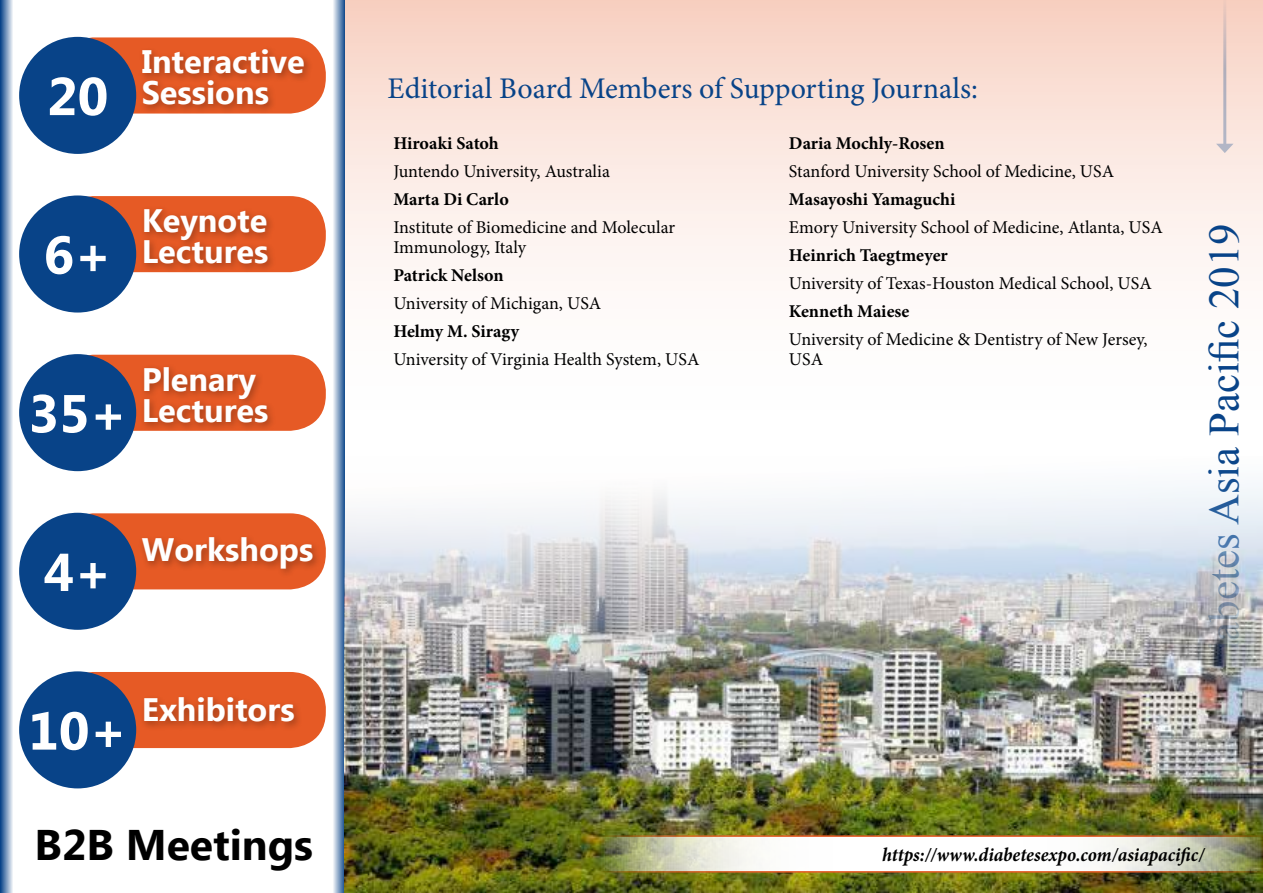
<style>
.page{position:relative;width:1263px;height:893px;background:#fff}
.page>*{position:absolute;margin:0;border:0;box-sizing:border-box;transform-origin:0 0}
.t1{font:700 53.25px "Ebrima";color:#fff}
.t2{font:42.75px "Times New Roman";color:#084388}
.t3{font:700 42.75px "Ebrima";color:#000}
.t4{font:700 32.4px/30.9px "Ebrima";color:#fff}
.t5{font:30px "Minion Pro";letter-spacing:-.005em;color:#084388}
.t6{font:italic 700 19.5px "Minion Pro";color:#000;scale:.95 1}
.t7{font:18px/19.5px "Minion Pro";color:#000}
.t8{font:700 18px "Minion Pro";color:#000}
</style>
<div class="page">
<svg style="left:345px;top:0;width:918px;height:274px"></svg>
<svg style="left:0;top:0;width:13px;height:893px"></svg>
<svg style="left:333px;top:0;width:12px;height:893px"></svg>
<hr style="left:1223px;top:0;width:3px;height:146px;background:#084388">
<svg style="left:1216px;top:144px;width:17px;height:9px"></svg>
<div style="left:58px;top:37px;width:268px;height:77px;background:#e65a25;border-radius:36px"></div>
<div style="left:19px;top:37px;width:117px;height:117px;background:#084388;border-radius:50%"></div>
<div style="left:138px;top:45px;width:176px;height:69px;background:#000;opacity:.3"></div>
<div style="left:58px;top:196px;width:268px;height:76px;background:#e65a25;border-radius:36px"></div>
<div style="left:19px;top:195px;width:117px;height:118px;background:#084388;border-radius:50%"></div>
<div style="left:140px;top:205px;width:137px;height:68px;background:#000;opacity:.3"></div>
<div style="left:58px;top:355px;width:268px;height:76px;background:#e65a25;border-radius:36px"></div>
<div style="left:19px;top:354px;width:117px;height:117px;background:#084388;border-radius:50%"></div>
<div style="left:140px;top:362px;width:137px;height:70px;background:#000;opacity:.3"></div>
<div style="left:58px;top:513px;width:268px;height:76px;background:#e65a25;border-radius:36px"></div>
<div style="left:19px;top:513px;width:117px;height:117px;background:#084388;border-radius:50%"></div>
<div style="left:138px;top:533px;width:184px;height:46px;background:#000;opacity:.3"></div>
<div style="left:58px;top:672px;width:268px;height:76px;background:#e65a25;border-radius:36px"></div>
<div style="left:19px;top:671px;width:117px;height:117px;background:#084388;border-radius:50%"></div>
<div style="left:140px;top:693px;width:164px;height:38px;background:#000;opacity:.3"></div>
<img style="left:345px;top:486px;width:918px;height:407px">
<svg style="left:597px;top:835px;width:666px;height:38px"></svg>
<h1 class="t1" style="left:47px;top:57px;width:63px">20</h1>
<h3 class="t4" style="left:142px;top:48px;width:165px">Interactive<br>Sessions</h3>
<h1 class="t1" style="left:44px;top:215px;width:70px">6+</h1>
<h3 class="t4" style="left:142px;top:207px;width:128px">Keynote<br>Lectures</h3>
<h1 class="t1" style="left:28px;top:374px;width:100px">35+</h1>
<h3 class="t4" style="left:142px;top:365px;width:128px">Plenary<br>Lectures</h3>
<h1 class="t1" style="left:44px;top:532px;width:70px">4+</h1>
<h3 class="t4" style="left:142px;top:536px;width:173px">Workshops</h3>
<h1 class="t1" style="left:28px;top:691px;width:100px">10+</h1>
<h3 class="t4" style="left:142px;top:696px;width:154px">Exhibitors</h3>
<h2 class="t3" style="left:35px;top:813px;width:280px">B2B Meetings</h2>
<h3 class="t5" style="left:387px;top:69px;width:592px">Editorial Board Members of Supporting Journals:</h3>
<p class="t8" style="left:393px;top:131px;width:107px">Hiroaki Satoh</p>
<p class="t7" style="left:393px;top:162px;width:218px">Juntendo University, Australia</p>
<p class="t8" style="left:393px;top:187px;width:117px">Marta Di Carlo</p>
<p class="t7" style="left:393px;top:218px;width:283px">Institute of Biomedicine and Molecular<br>Immunology, Italy</p>
<p class="t8" style="left:393px;top:262px;width:112px">Patrick Nelson</p>
<p class="t7" style="left:393px;top:293px;width:210px">University of Michigan, USA</p>
<p class="t8" style="left:393px;top:318px;width:127px">Helmy M. Siragy</p>
<p class="t7" style="left:393px;top:349px;width:308px">University of Virginia Health System, USA</p>
<p class="t8" style="left:789px;top:131px;width:157px">Daria Mochly-Rosen</p>
<p class="t7" style="left:789px;top:162px;width:327px">Stanford University School of Medicine, USA</p>
<p class="t8" style="left:789px;top:187px;width:168px">Masayoshi Yamaguchi</p>
<p class="t7" style="left:789px;top:218px;width:375px">Emory University School of Medicine, Atlanta, USA</p>
<p class="t8" style="left:789px;top:243px;width:160px">Heinrich Taegtmeyer</p>
<p class="t7" style="left:789px;top:274px;width:364px">University of Texas-Houston Medical School, USA</p>
<p class="t8" style="left:789px;top:299px;width:122px">Kenneth Maiese</p>
<p class="t7" style="left:789px;top:330px;width:360px">University of Medicine &amp; Dentistry of New Jersey,<br>USA</p>
<h2 class="t2" style="left:1195px;top:683px;width:461px;rotate:-90deg">Diabetes Asia Pacific 2019</h2>
<p class="t6" style="left:882px;top:841px;width:340px">https://www.diabetesexpo.com/asiapacific/</p>
</div>
